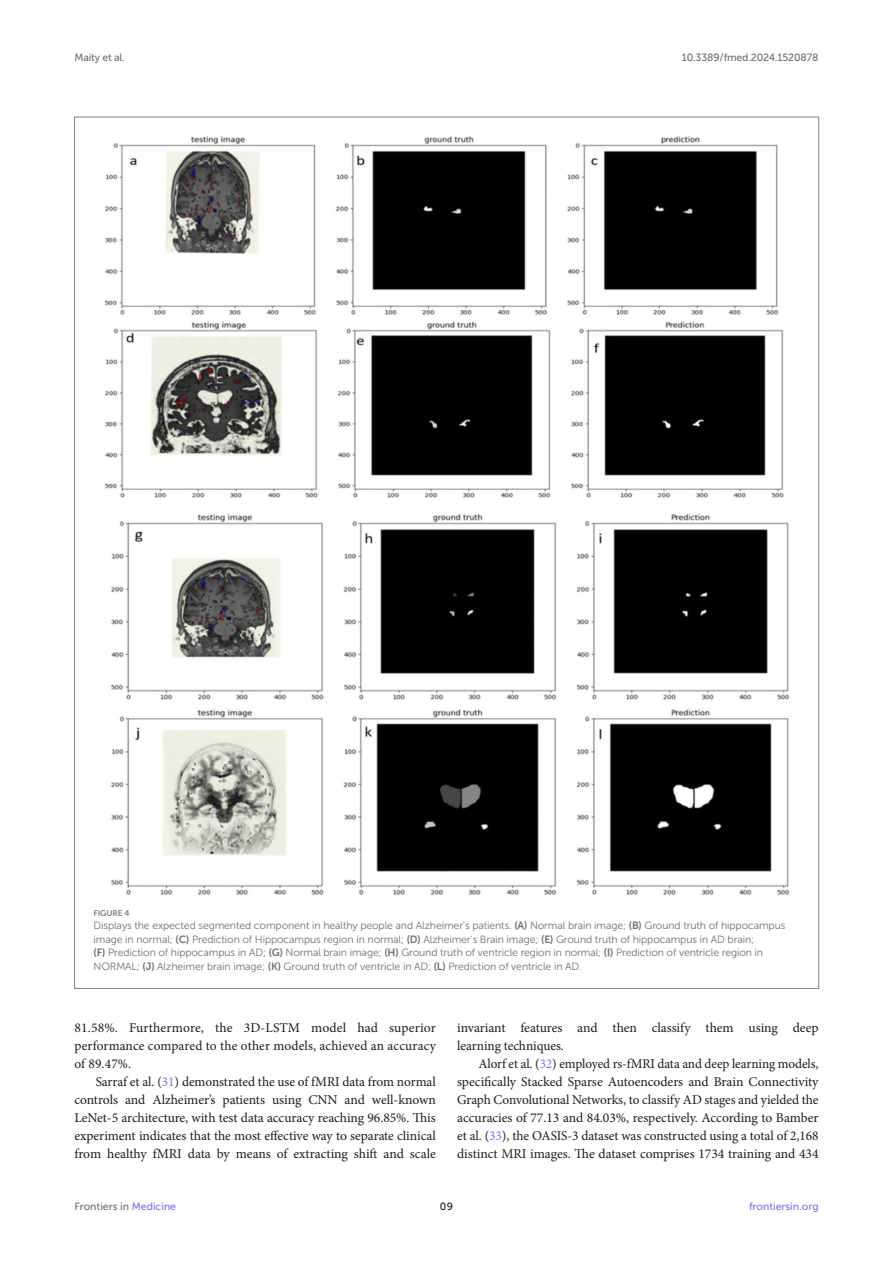
<style>
.page{position:relative;width:893px;height:1263px;background:#fff}
.page>*{position:absolute;margin:0;border:0;box-sizing:border-box;transform-origin:0 0}
.TEXT{font:13.5px/18px "Minion Pro";letter-spacing:-.005em;color:#1b1c1b;text-align:justify}
.FIG_LEG{font:10.5px/13.5px "Museo Sans 300";letter-spacing:-.01em;color:#706f70}
.t1{font:10.5px "Museo Sans 500";letter-spacing:-.015em;color:#706f70}
.t2{font:10.5px "Museo Sans 500";color:#856df0}
.t3{font:10.5px "Museo Sans 500";color:#1b1c1b}
.FIG_HD{font:8.25px "Museo Sans 700";letter-spacing:-.01em;color:#7e7f7f}
.s1{font-family:"Museo Sans 700"}
.s2{color:#856df0}
</style>
<div class="page">
<img style="left:104px;top:136px;width:685px;height:759px">
<p class="t1" style="left:74px;top:51px;width:52px">Maity et al.</p>
<p class="t1" style="left:682px;top:51px;width:138px">10.3389/fmed.2024.1520878</p>
<p class="FIG_HD" style="left:94px;top:908px;width:37px">FIGURE 4</p>
<p class="FIG_LEG" style="left:94px;top:919px;width:693px">Displays the expected segmented component in healthy people and Alzheimer’s patients. <span class="s1">(A)</span> Normal brain image; <span class="s1">(B)</span> Ground truth of hippocampus image in normal; <span class="s1">(C)</span> Prediction of Hippocampus region in normal; <span class="s1">(D)</span> Alzheimer’s Brain image; <span class="s1">(E)</span> Ground truth of hippocampus in AD brain;<br><span class="s1">(F)</span> Prediction of hippocampus in AD; <span class="s1">(G)</span> Normal brain image; <span class="s1">(H)</span> Ground truth of ventricle region in normal; <span class="s1">(I)</span> Prediction of ventricle region in NORMAL; <span class="s1">(J)</span> Alzheimer brain image; <span class="s1">(K)</span> Ground truth of ventricle in AD; <span class="s1">(L)</span> Prediction of ventricle in AD.</p>
<p class="TEXT" style="left:74px;top:1019px;width:363px">81.58%. Furthermore, the 3D-LSTM model had superior performance compared to the other models, achieved an accuracy of 89.47%.</p>
<p class="TEXT" style="left:74px;top:1073px;width:363px;text-indent:21px">Sarraf et al. (<span class="s2">31</span>) demonstrated the use of fMRI data from normal controls and Alzheimer’s patients using CNN and well-known LeNet-5 architecture, with test data accuracy reaching 96.85%. This experiment indicates that the most effective way to separate clinical from healthy fMRI data by means of extracting shift and scale</p>
<p class="TEXT" style="left:457px;top:1019px;width:363px">invariant features and then classify them using deep learning techniques.</p>
<p class="TEXT" style="left:457px;top:1055px;width:363px;text-indent:21px">Alorf et al. (<span class="s2">32</span>) employed rs-fMRI data and deep learning models, specifically Stacked Sparse Autoencoders and Brain Connectivity Graph Convolutional Networks, to classify AD stages and yielded the accuracies of 77.13 and 84.03%, respectively. According to Bamber et al. (<span class="s2">33</span>), the OASIS-3 dataset was constructed using a total of 2,168 distinct MRI images. The dataset comprises 1734 training and 434</p>
<p class="t1" style="left:74px;top:1200px;width:103px">Frontiers in <span class="s2">Medicine</span></p>
<p class="t3" style="left:440px;top:1200px;width:15px">09</p>
<p class="t2" style="left:749px;top:1200px;width:71px">frontiersin.org</p>
</div>
